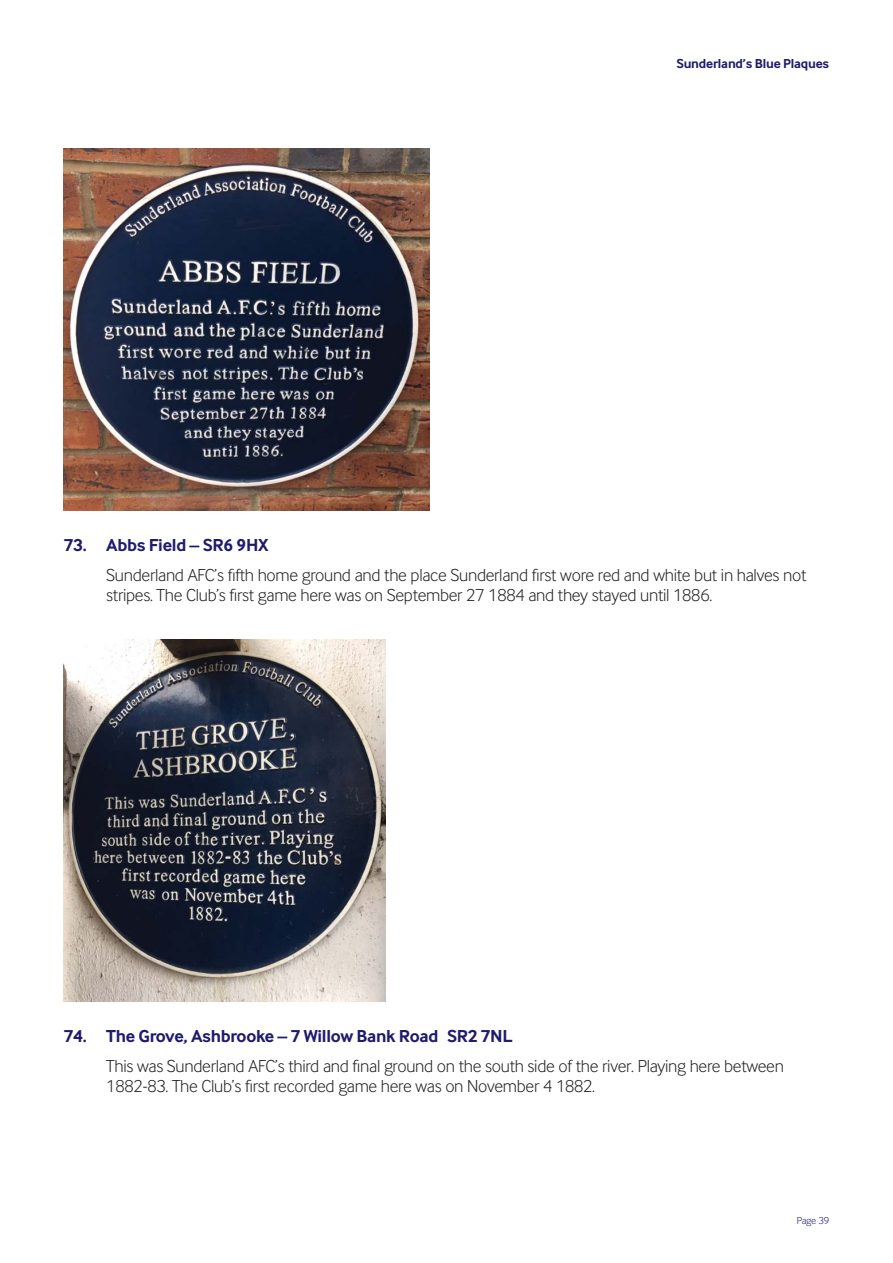
<style>
.page{position:relative;width:893px;height:1263px;background:#fff}
.page>*{position:absolute;margin:0;border:0;box-sizing:border-box;transform-origin:0 0}
.t1{font:18px/19.5px "Inter Face Da Ma Lt";letter-spacing:-.015em;color:#231f20}
.t2{font:700 18px "Inter Face Da Ma";letter-spacing:-.015em;color:#1f1b6d}
.t3{font:700 13.5px "Inter Face Da Ma";letter-spacing:-.015em;color:#1f1b6d}
.t4{font:10.5px "Inter Face Da Ma Lt";letter-spacing:-.015em;color:#1f1b6d}
</style>
<div class="page">
<img style="left:64px;top:149px;width:366px;height:361px">
<img style="left:64px;top:640px;width:322px;height:361px">
<p class="t3" style="left:676px;top:59px;width:154px">Sunderland’s Blue Plaques</p>
<p class="t2" style="left:64px;top:539px;width:206px">73. Abbs Field – SR6 9HX</p>
<p class="t1" style="left:106px;top:567px;width:701px">Sunderland AFC’s fifth home ground and the place Sunderland first wore red and white but in halves not stripes. The Club’s first game here was on September 27 1884 and they stayed until 1886.</p>
<p class="t2" style="left:64px;top:1030px;width:450px">74. The Grove, Ashbrooke – 7 Willow Bank Road SR2 7NL</p>
<p class="t1" style="left:106px;top:1058px;width:679px">This was Sunderland AFC’s third and final ground on the south side of the river. Playing here between<br>1882-83. The Club’s first recorded game here was on November 4 1882.</p>
<p class="t4" style="left:797px;top:1216px;width:34px">Page 39</p>
</div>
